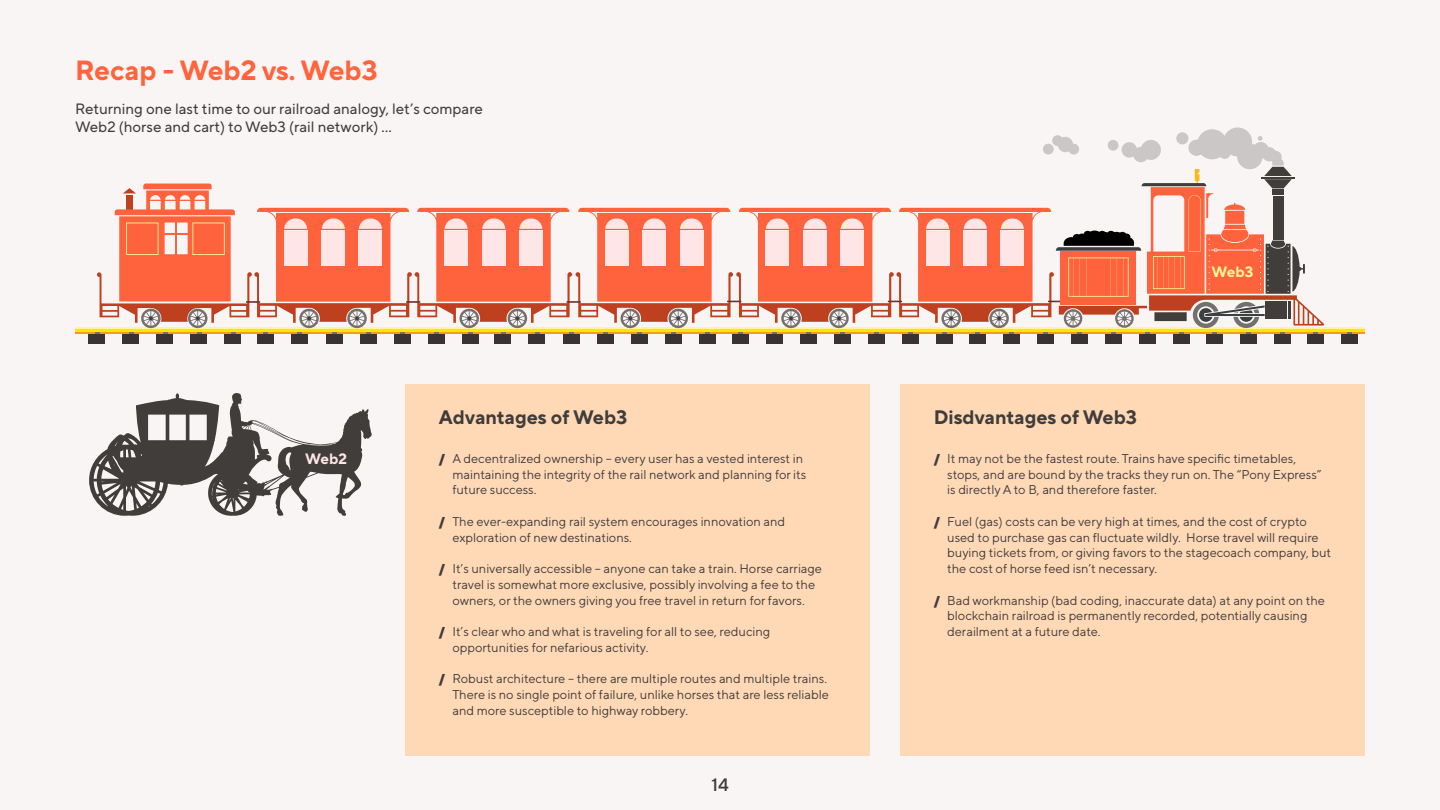
<style>
.page{position:relative;width:1440px;height:810px;background:#faf5f5}
.page>*{position:absolute;margin:0;border:0;box-sizing:border-box;transform-origin:0 0}
.t1{font:700 27.75px "TT Norms Pro";color:#ff643d}
.t2{font:700 19.5px "TT Norms Pro";color:#403c3b}
.t3{font:500 18px "TT Norms Pro";color:#403c3b}
.t4{font:15px/17.2px "TT Norms Pro";color:#403c3b}
.t5{font:700 15px "TT Norms Pro";color:#fff599}
.t6{font:700 15px "TT Norms Pro";color:#ffe6e6}
.t7{font:12.75px/15.8px "TT Norms Pro";color:#403c3b}
.s1{font-weight:900}
</style>
<div class="page">
<div style="left:405px;top:385px;width:465px;height:371px;background:#ffd8b6"></div>
<div style="left:900px;top:385px;width:465px;height:371px;background:#ffd8b6"></div>
<div style="left:75px;top:328px;width:243px;height:5px;background:#fce600"></div>
<hr style="left:75px;top:327px;width:243px;height:1px;background:#fff599">
<hr style="left:75px;top:333px;width:243px;height:1px;background:#ed9e1a">
<div style="left:89px;top:334px;width:16px;height:10px;background:#3b3333"></div>
<div style="left:123px;top:334px;width:16px;height:10px;background:#3b3333"></div>
<div style="left:157px;top:334px;width:16px;height:10px;background:#3b3333"></div>
<div style="left:191px;top:334px;width:16px;height:10px;background:#3b3333"></div>
<div style="left:225px;top:334px;width:16px;height:10px;background:#3b3333"></div>
<div style="left:257px;top:334px;width:17px;height:10px;background:#3b3333"></div>
<div style="left:291px;top:334px;width:17px;height:10px;background:#3b3333"></div>
<div style="left:326px;top:334px;width:16px;height:10px;background:#3b3333"></div>
<div style="left:360px;top:334px;width:16px;height:10px;background:#3b3333"></div>
<div style="left:394px;top:334px;width:16px;height:10px;background:#3b3333"></div>
<div style="left:428px;top:334px;width:16px;height:10px;background:#3b3333"></div>
<div style="left:462px;top:334px;width:16px;height:10px;background:#3b3333"></div>
<div style="left:495px;top:334px;width:16px;height:10px;background:#3b3333"></div>
<div style="left:529px;top:334px;width:16px;height:10px;background:#3b3333"></div>
<div style="left:563px;top:334px;width:17px;height:10px;background:#3b3333"></div>
<div style="left:597px;top:334px;width:17px;height:10px;background:#3b3333"></div>
<div style="left:631px;top:334px;width:17px;height:10px;background:#3b3333"></div>
<div style="left:665px;top:334px;width:17px;height:10px;background:#3b3333"></div>
<div style="left:699px;top:334px;width:17px;height:10px;background:#3b3333"></div>
<div style="left:732px;top:334px;width:16px;height:10px;background:#3b3333"></div>
<div style="left:766px;top:334px;width:16px;height:10px;background:#3b3333"></div>
<div style="left:800px;top:334px;width:17px;height:10px;background:#3b3333"></div>
<div style="left:834px;top:334px;width:17px;height:10px;background:#3b3333"></div>
<div style="left:868px;top:334px;width:17px;height:10px;background:#3b3333"></div>
<div style="left:902px;top:334px;width:17px;height:10px;background:#3b3333"></div>
<div style="left:936px;top:334px;width:17px;height:10px;background:#3b3333"></div>
<div style="left:969px;top:334px;width:16px;height:10px;background:#3b3333"></div>
<div style="left:1003px;top:334px;width:17px;height:10px;background:#3b3333"></div>
<div style="left:1024px;top:328px;width:341px;height:5px;background:#fce600"></div>
<hr style="left:1024px;top:327px;width:341px;height:1px;background:#fff599">
<hr style="left:1024px;top:333px;width:341px;height:1px;background:#ed9e1a">
<div style="left:1037px;top:334px;width:17px;height:10px;background:#3b3333"></div>
<div style="left:1071px;top:334px;width:17px;height:10px;background:#3b3333"></div>
<div style="left:1105px;top:334px;width:17px;height:10px;background:#3b3333"></div>
<div style="left:1139px;top:334px;width:17px;height:10px;background:#3b3333"></div>
<div style="left:1173px;top:334px;width:17px;height:10px;background:#3b3333"></div>
<div style="left:1206px;top:334px;width:17px;height:10px;background:#3b3333"></div>
<div style="left:1240px;top:334px;width:17px;height:10px;background:#3b3333"></div>
<div style="left:1274px;top:334px;width:17px;height:10px;background:#3b3333"></div>
<div style="left:1307px;top:334px;width:16px;height:10px;background:#3b3333"></div>
<div style="left:1341px;top:334px;width:16px;height:10px;background:#3b3333"></div>
<div style="left:1253px;top:142px;width:16px;height:16px;background:#ccc7c7;border-radius:50%"></div>
<div style="left:1270px;top:151px;width:12px;height:12px;background:#ccc7c7;border-radius:50%"></div>
<div style="left:1219px;top:147px;width:12px;height:12px;background:#ccc7c7;border-radius:50%"></div>
<div style="left:1176px;top:132px;width:12px;height:12px;background:#ccc7c7;border-radius:50%"></div>
<div style="left:1262px;top:147px;width:14px;height:14px;background:#ccc7c7;border-radius:50%"></div>
<svg style="left:1258px;top:136px;width:5px;height:5px"></svg>
<div style="left:1237px;top:144px;width:26px;height:25px;background:#ccc7c7;border-radius:50%"></div>
<div style="left:1223px;top:128px;width:29px;height:28px;background:#ccc7c7;border-radius:50%"></div>
<div style="left:1197px;top:129px;width:30px;height:30px;background:#ccc7c7;border-radius:50%"></div>
<div style="left:1188px;top:140px;width:17px;height:16px;background:#ccc7c7;border-radius:50%"></div>
<div style="left:1141px;top:140px;width:20px;height:20px;background:#ccc7c7;border-radius:50%"></div>
<div style="left:1133px;top:147px;width:16px;height:15px;background:#ccc7c7;border-radius:50%"></div>
<div style="left:1122px;top:142px;width:15px;height:16px;background:#ccc7c7;border-radius:50%"></div>
<div style="left:1058px;top:137px;width:15px;height:15px;background:#ccc7c7;border-radius:50%"></div>
<div style="left:1068px;top:144px;width:11px;height:11px;background:#ccc7c7;border-radius:50%"></div>
<div style="left:1043px;top:144px;width:11px;height:11px;background:#ccc7c7;border-radius:50%"></div>
<div style="left:1108px;top:140px;width:11px;height:11px;background:#ccc7c7;border-radius:50%"></div>
<div style="left:1052px;top:135px;width:11px;height:11px;background:#ccc7c7;border-radius:50%"></div>
<svg style="left:95px;top:158px;width:1229px;height:177px"></svg>
<svg style="left:89px;top:393px;width:283px;height:123px"></svg>
<p class="t1" style="left:75px;top:50px;width:304px">Recap - Web2 vs. Web3</p>
<p class="t4" style="left:75px;top:99px;width:410px">Returning one last time to our railroad analogy, let’s compare<br>Web2 (horse and cart) to Web3 (rail network) …</p>
<p class="t6" style="left:305px;top:448px;width:43px">Web2</p>
<p class="t2" style="left:439px;top:403px;width:190px">Advantages of Web3</p>
<p class="t7" style="left:452px;top:450px;width:355px;text-indent:-14px"><span class="s1">/</span> A decentralized ownership – every user has a vested interest in maintaining the integrity of the rail network and planning for its future success.</p>
<p class="t7" style="left:452px;top:513px;width:334px;text-indent:-14px"><span class="s1">/</span> The ever-expanding rail system encourages innovation and exploration of new destinations.</p>
<p class="t7" style="left:439px;top:560px;width:385px;text-align:center"><span class="s1">/</span> It’s universally accessible – anyone can take a train. Horse carriage travel is somewhat more exclusive, possibly involving a fee to the owners, or the owners giving you free travel in return for favors.</p>
<p class="t7" style="left:452px;top:623px;width:319px;text-indent:-14px"><span class="s1">/</span> It’s clear who and what is traveling for all to see, reducing opportunities for nefarious activity.</p>
<p class="t7" style="left:452px;top:670px;width:378px;text-indent:-14px"><span class="s1">/</span> Robust architecture – there are multiple routes and multiple trains.<br>There is no single point of failure, unlike horses that are less reliable and more susceptible to highway robbery.</p>
<p class="t3" style="left:711px;top:771px;width:19px">14</p>
<p class="t5" style="left:1212px;top:260px;width:43px">Web3</p>
<p class="t2" style="left:934px;top:403px;width:205px">Disdvantages of Web3</p>
<p class="t7" style="left:947px;top:450px;width:376px;text-indent:-14px"><span class="s1">/</span> It may not be the fastest route. Trains have specific timetables, stops, and are bound by the tracks they run on. The “Pony Express” is directly A to B, and therefore faster.</p>
<p class="t7" style="left:947px;top:513px;width:385px;text-indent:-14px"><span class="s1">/</span> Fuel (gas) costs can be very high at times, and the cost of crypto used to purchase gas can fluctuate wildly. Horse travel will require buying tickets from, or giving favors to the stagecoach company, but the cost of horse feed isn’t necessary.</p>
<p class="t7" style="left:947px;top:591px;width:379px;text-indent:-14px"><span class="s1">/</span> Bad workmanship (bad coding, inaccurate data) at any point on the blockchain railroad is permanently recorded, potentially causing derailment at a future date.</p>
</div>
